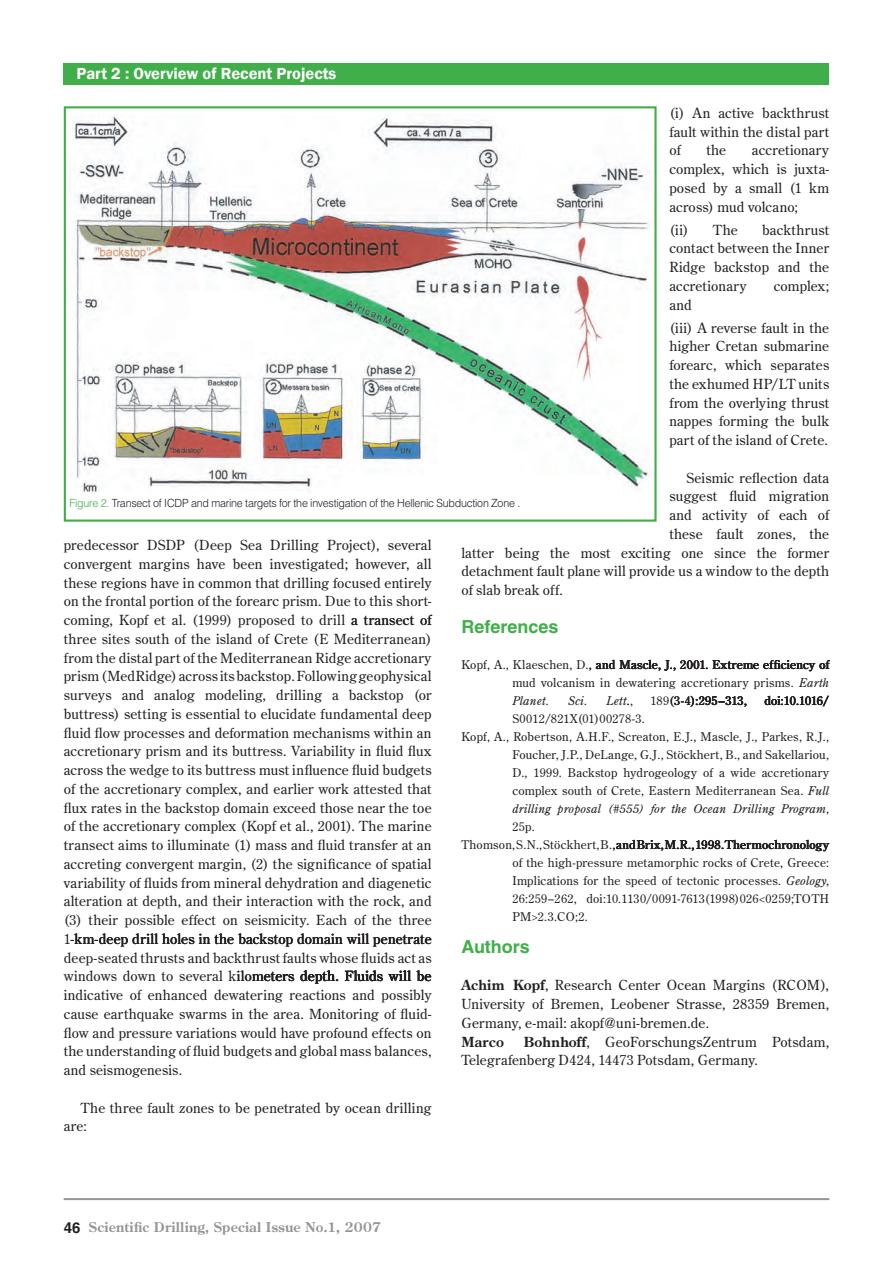
<style>
.page{position:relative;width:893px;height:1263px;background:#fff}
.page>*{position:absolute;margin:0;border:0;box-sizing:border-box;transform-origin:0 0}
.見出し_Sub-Heading{font:700 18px "Helvetica LT Std";color:#40ae49}
.t1{font:600 16.5px "Franklin Gothic";color:#fff}
.本文_Article_w__indent{font:13.8px/18.8px "Century Old Style Std";letter-spacing:.015em;color:#231f20;text-align:justify}
.本文author_1__author_s{font:13.8px/18.8px "Century Old Style Std";letter-spacing:.015em;color:#231f20;text-align:justify}
.本文author_1__author_s-2{font:700 13.8px "Century Old Style Std";letter-spacing:.015em;color:#231f20}
.t2{font:700 13.5px "Century Old Style Std";letter-spacing:.015em;color:#939598}
.本文Ref1__Reference{font:12px/18px "Century Old Style Std";letter-spacing:.02em;color:#231f20;text-align:justify}
.本文Ref1__Reference-2{font:12px "Century Old Style Std";letter-spacing:-.005em;color:#231f20}
.本文Ref1__Reference-3{font:italic 12px "Century Old Style Std";letter-spacing:.025em;color:#231f20}
.SD_Figure_Captions{font:300 11.25px "Helvetica LT Std";letter-spacing:-.025em;color:#231f20;scale:.95 1}
.s1{font-style:italic}
.s2{color:#40ae49}
.s3{font-style:normal}
.s4{font-weight:700}
.s5{font-family:"Helvetica LT Std";font-size:15px;color:#231f20}
</style>
<div class="page">
<div style="left:64px;top:106px;width:593px;height:416px;border:2px solid #40ae49"></div>
<img style="left:72px;top:115px;width:577px;height:377px">
<hr style="left:64px;top:1198px;width:765px;height:2px;background:#939598">
<div style="left:64px;top:64px;width:765px;height:21px;background:#40ae49"></div>
<p class="t1" style="left:77px;top:63px;width:261px">Part 2 : Overview of Recent Projects</p>
<p class="本文_Article_w__indent" style="left:669px;top:103px;width:161px">(i) An active backthrust fault within the distal part of</p>
<p class="本文_Article_w__indent" style="left:706px;top:141px;width:21px">the</p>
<p class="本文_Article_w__indent" style="left:669px;top:141px;width:161px;text-indent:83px">accretionary complex, which is juxta&shy;posed by a small (1 km across) mud volcano;</p>
<p class="本文_Article_w__indent" style="left:669px;top:220px;width:21px">(ii)</p>
<p class="本文_Article_w__indent" style="left:713px;top:220px;width:26px">The</p>
<p class="本文_Article_w__indent" style="left:669px;top:220px;width:161px;text-indent:93px">backthrust contact between the Inner Ridge backstop and the accretionary</p>
<p class="本文_Article_w__indent" style="left:774px;top:276px;width:57px">complex;</p>
<p class="本文_Article_w__indent" style="left:669px;top:295px;width:24px">and</p>
<p class="本文_Article_w__indent" style="left:669px;top:318px;width:161px">(iii) A reverse fault in the higher Cretan submarine forearc, which separates the exhumed HP/LT units from the overlying thrust nappes forming the bulk part of the island of Crete.</p>
<p class="本文_Article_w__indent" style="left:686px;top:468px;width:144px">Seismic reflection data</p>
<p class="本文_Article_w__indent" style="left:669px;top:487px;width:161px">suggest fluid migration</p>
<p class="本文_Article_w__indent" style="left:669px;top:505px;width:161px">and activity of each of</p>
<p class="本文_Article_w__indent" style="left:669px;top:524px;width:161px">these fault zones, the</p>
<p class="本文_Article_w__indent" style="left:461px;top:543px;width:369px">latter being the most exciting one since the former</p>
<p class="本文_Article_w__indent" style="left:461px;top:562px;width:369px">detachment fault plane will provide us a window to the depth</p>
<p class="本文_Article_w__indent" style="left:461px;top:580px;width:103px">of slab break off.</p>
<p class="見出し_Sub-Heading" style="left:461px;top:615px;width:99px">References</p>
<p class="本文Ref1__Reference" style="left:512px;top:656px;width:318px;text-indent:-51px">Kopf, A., Klaeschen, D. and Mascle, J., 2001. Extreme efficiency of mud volcanism in dewatering accretionary prisms. <span class="s1">Earth Planet.</span></p>
<p class="SD_Figure_Captions" style="left:69px;top:496px;width:476px"><span class="s2">Figure 2.</span> Transect of ICDP and marine targets for the investigation of the Hellenic Subduction Zone .</p>
<p class="本文_Article_w__indent" style="left:64px;top:536px;width:369px">predecessor DSDP (Deep Sea Drilling Project), several convergent margins have been investigated; however, all these regions have in common that drilling focused entirely on the frontal portion of the forearc prism. Due to this short&shy;coming, Kopf et al. (1999) proposed to drill a transect of three sites south of the island of Crete (E Mediterranean) from the distal part of the Mediterranean Ridge accretionary prism (MedRidge) across its backstop. Following geophysical surveys and analog modeling, drilling a backstop (or buttress) setting is essential to elucidate fundamental deep fluid flow processes and deformation mechanisms within an accretionary prism and its buttress. Variability in fluid flux across the wedge to its buttress must influence fluid budgets of the accretionary complex, and earlier work attested that flux rates in the backstop domain exceed those near the toe of the accretionary complex (Kopf et al., 2001). The marine transect aims to illuminate (1) mass and fluid transfer at an accreting convergent margin, (2) the significance of spatial variability of fluids from mineral dehydration and diagenetic alteration at depth, and their interaction with the rock, and (3) their possible effect on seismicity. Each of the three 1-km-deep drill holes in the backstop domain will penetrate deep-seated thrusts and backthrust faults whose fluids act as windows down to several kilometers depth. Fluids will be indicative of enhanced dewatering reactions and possibly cause earthquake swarms in the area. Monitoring of fluid&shy;flow and pressure variations would have profound effects on the understanding of fluid budgets and global mass balances, and seismogenesis.</p>
<p class="本文_Article_w__indent" style="left:64px;top:1098px;width:369px;text-indent:17px">The three fault zones to be penetrated by ocean drilling are:</p>
<p class="本文Ref1__Reference-3" style="left:568px;top:693px;width:21px">Sci.</p>
<p class="本文Ref1__Reference-3" style="left:606px;top:693px;width:28px">Lett <span class="s3">,</span></p>
<p class="本文Ref1__Reference" style="left:650px;top:692px;width:98px">189(3-4):295–313,</p>
<p class="本文Ref1__Reference-2" style="left:764px;top:693px;width:66px">doi:10.1016/</p>
<p class="本文Ref1__Reference" style="left:512px;top:710px;width:134px">S0012/821X(01)00278-3.</p>
<p class="本文Ref1__Reference" style="left:512px;top:728px;width:318px;text-indent:-51px">Kopf, A., Robertson, A.H.F., Screaton, E.J., Mascle, J., Parkes, R.J., Foucher, J.P., DeLange, G.J., Stöckhert, B., and Sakellariou, D., 1999. Backstop hydrogeology of a wide accretionary complex south of Crete, Eastern Mediterranean Sea. <span class="s1">Full drilling proposal (#555) for the Ocean Drilling Program</span>, 25p.</p>
<p class="本文Ref1__Reference" style="left:512px;top:836px;width:318px;text-indent:-51px">Thomson, S.N., Stöckhert, B. and Brix, M.R., 1998. Thermochronology of the high-pressure metamorphic rocks of Crete, Greece:<br>Implications for the speed of tectonic processes. <span class="s1">Geology</span>, 26:259–262, doi:10.1130/0091-7613(1998)026&lt;0259;TOTH PM&gt;2.3.CO;2.</p>
<p class="見出し_Sub-Heading" style="left:461px;top:935px;width:70px">Authors</p>
<p class="本文author_1__author_s" style="left:461px;top:976px;width:369px"><span class="s4">Achim Kopf</span>, Research Center Ocean Margins (RCOM), University of Bremen, Leobener Strasse, 28359 Bremen, Germany, e-mail: akopf@uni-bremen.de.</p>
<p class="本文author_1__author_s-2" style="left:461px;top:1032px;width:44px">Marco</p>
<p class="本文author_1__author_s" style="left:461px;top:1032px;width:369px;text-indent:63px"><span class="s4">Bohnhoff</span>, GeoForschungsZentrum Potsdam,<br>Telegrafenberg D424, 14473 Potsdam, Germany.</p>
<p class="t2" style="left:64px;top:1218px;width:319px"><span class="s5">46</span> Scientific Drilling, Special Issue No.1, 2007</p>
</div>
